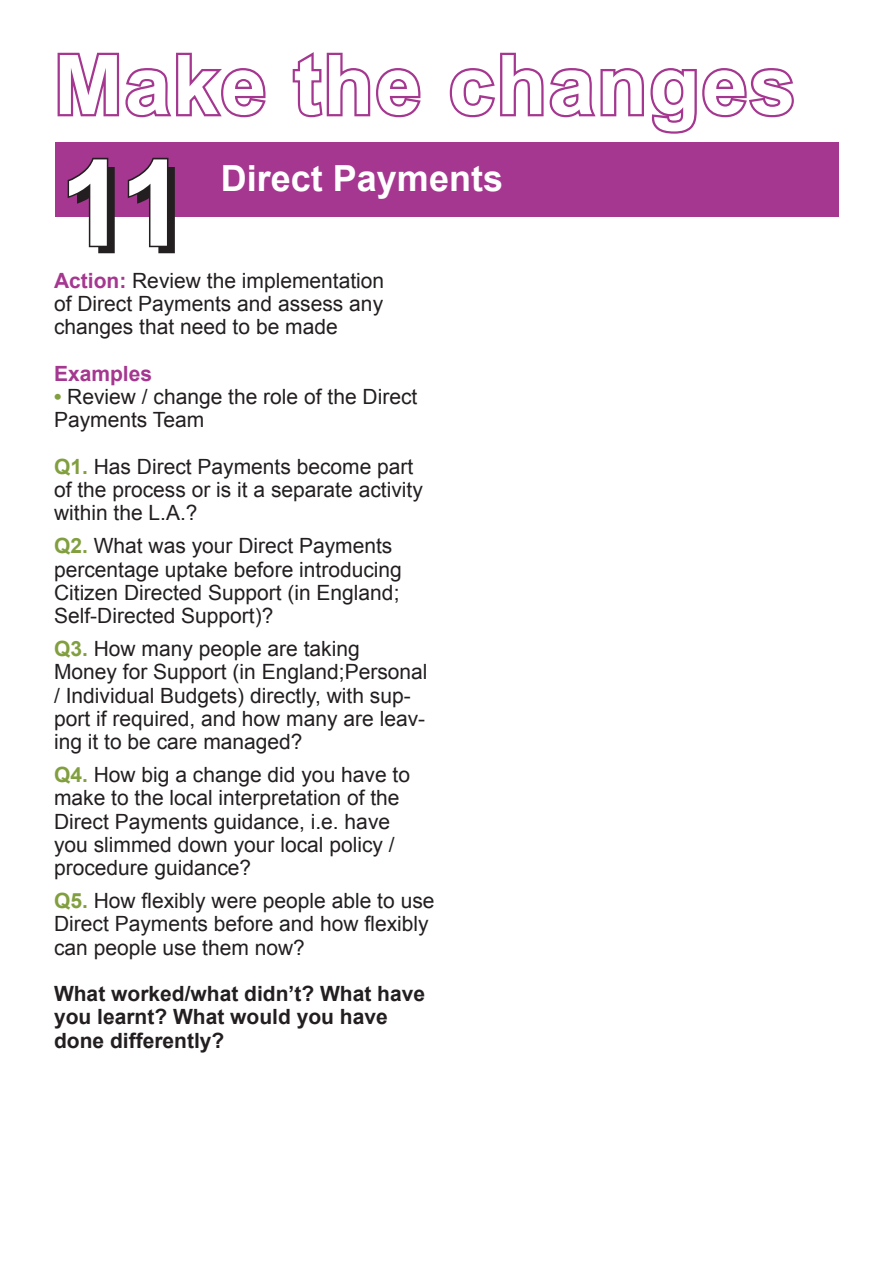
<style>
.page{position:relative;width:893px;height:1263px;background:#fff}
.page>*{position:absolute;margin:0;border:0;box-sizing:border-box;transform-origin:0 0}
.t1{font:700 120px "Arial";color:#fff}
.t2{font:700 82.5px "Arial";letter-spacing:.025em;color:#fff}
.t3{font:700 36px "Arial";color:#fff}
.t4{font:21px/23.2px "Arial";color:#231f20}
.t5{font:700 21px/23.2px "Arial";color:#231f20}
.t6{font:700 21px "Arial";color:#a53790}
.s1{font-weight:700;color:#a53790}
.s2{font-weight:700;color:#829f3f}
</style>
<div class="page">
<div style="left:55px;top:142px;width:783px;height:75px;background:#a53790"></div>
<svg style="left:57px;top:52px;width:209px;height:66px"></svg>
<svg style="left:292px;top:52px;width:129px;height:66px"></svg>
<svg style="left:449px;top:52px;width:345px;height:82px"></svg>
<svg style="left:67px;top:157px;width:42px;height:91px"></svg>
<svg style="left:127px;top:157px;width:42px;height:91px"></svg>
<h2 class="t2" style="left:54px;top:39px;width:743px">Make the changes</h2>
<h1 class="t1" style="left:60px;top:136px;width:128px">11</h1>
<h3 class="t3" style="left:221px;top:158px;width:284px">Direct Payments</h3>
<p class="t4" style="left:54px;top:269px;width:332px;text-align:justify"><span class="s1">Action:</span> Review the implementation of Direct Payments and assess any changes that need to be made</p>
<p class="t6" style="left:54px;top:362px;width:100px">Examples</p>
<p class="t4" style="left:54px;top:385px;width:365px"><span class="s2">•</span> Review / change the role of the Direct<br>Payments Team</p>
<p class="t4" style="left:54px;top:455px;width:370px"><span class="s2">Q1.</span> Has Direct Payments become part of the process or is it a separate activity within the L.A.?</p>
<p class="t4" style="left:54px;top:534px;width:349px"><span class="s2">Q2.</span> What was your Direct Payments percentage uptake before introducing Citizen Directed Support (in England; Self-Directed Support)?</p>
<p class="t4" style="left:54px;top:637px;width:375px"><span class="s2">Q3.</span> How many people are taking Money for Support (in England;Personal / Individual Budgets) directly, with sup&shy;port if required, and how many are leav&shy;ing it to be care managed?</p>
<p class="t4" style="left:54px;top:763px;width:358px"><span class="s2">Q4.</span> How big a change did you have to make to the local interpretation of the Direct Payments guidance, i.e. have you slimmed down your local policy / procedure guidance?</p>
<p class="t4" style="left:54px;top:889px;width:382px"><span class="s2">Q5.</span> How flexibly were people able to use<br>Direct Payments before and how flexibly can people use them now?</p>
<p class="t5" style="left:54px;top:982px;width:373px">What worked/what didn’t? What have you learnt? What would you have done differently?</p>
</div>
